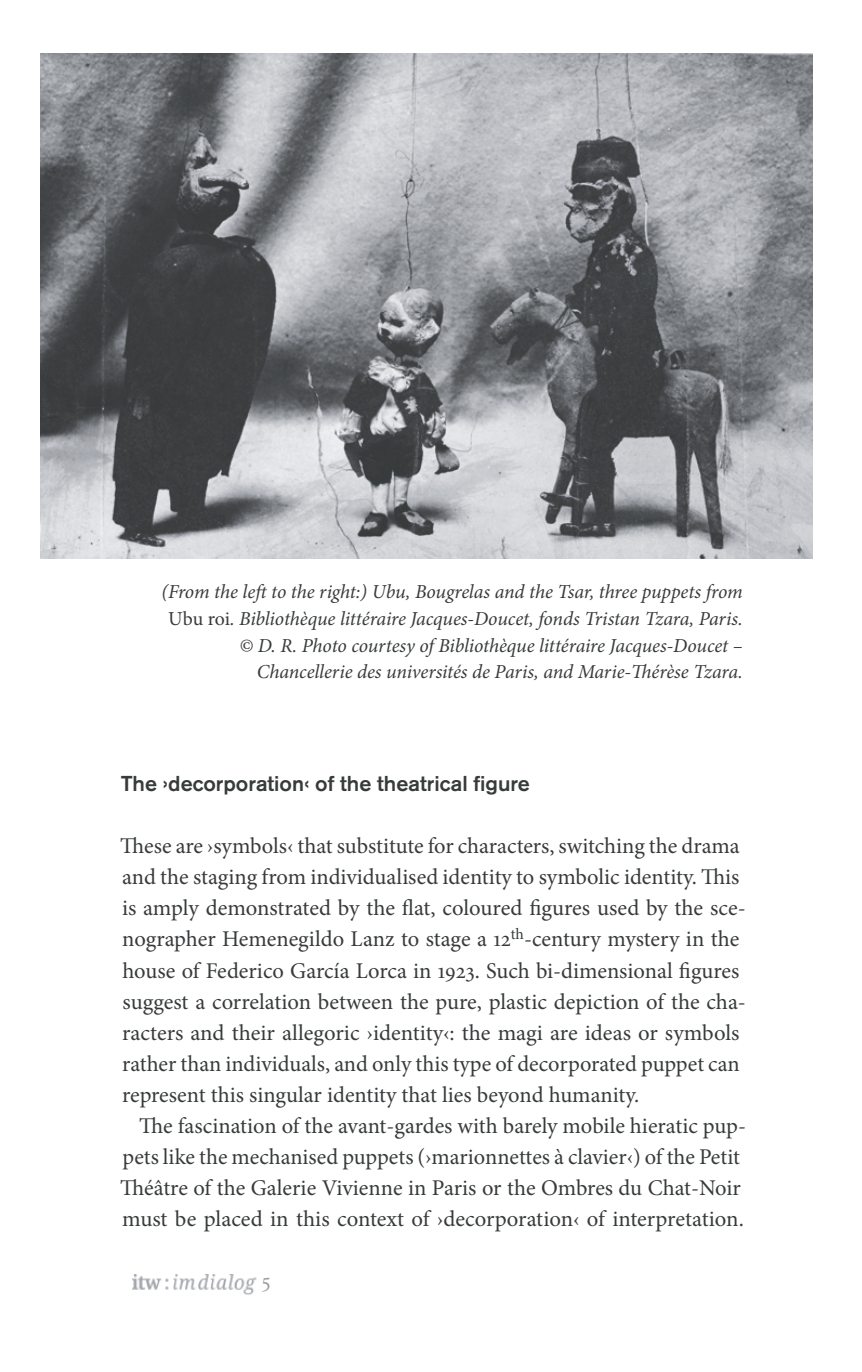
<style>
.page{position:relative;width:862px;height:1372px;background:#fff}
.page>*{position:absolute;margin:0;border:0;box-sizing:border-box;transform-origin:0 0}
.t1{font:22.5px/31.1px "Minion Pro";color:#383b3c}
.t2{font:22.5px "Minion Exp";color:#999ca1}
.t3{font:500 21.38px "Akzidenz Grotesk BE";color:#383b3c}
.t4{font:italic 19.8px/26.8px "Minion Pro";letter-spacing:-.01em;color:#383b3c;text-align:right}
.s1{font-style:normal}
.s2{font-family:"Minion Exp"}
</style>
<div class="page">
<img style="left:132px;top:1274px;width:125px;height:21px">
<img style="left:40px;top:54px;width:771px;height:505px">
<svg style="left:123px;top:54px;width:16px;height:12px"></svg>
<p class="t4" style="left:161px;top:578px;width:582px">(From the leftto the right:) Ubu, Bougrelas and the Tsar, three puppets from <span class="s1">Ubu roi</span>. Bibliothèque littéraire Jacques-Doucet, fonds Tristan Tzara, Paris. © D. R. Photo courtesy of Bibliothèque littéraire Jacques-Doucet – Chancellerie des universités de Paris, and Marie-Thérèse Tzara.</p>
<p class="t3" style="left:121px;top:770px;width:410px">The ›decorporation‹ of the theatrical figure</p>
<p class="t1" style="left:120px;top:830px;width:627px">These are ›symbols‹ that substitute for characters, switching the drama and the staging from individualised identity to symbolic identity. This is amply demonstrated by the flat, coloured figures used by the sce&shy;nographer Hemenegildo Lanz to stage a <span class="s2">12</span><sup>th</sup>-century mystery in the house of Federico García Lorca in <span class="s2">1923</span>. Such bi-dimensional figures suggest a correlation between the pure, plastic depiction of the cha&shy;racters and their allegoric ›identity‹: the magi are ideas or symbols rather than individuals, and only this type of decorporated puppet can represent this singular identity that lies beyond humanity.</p>
<p class="t1" style="left:120px;top:1110px;width:627px;text-indent:19px">The fascination of the avant-gardes with barely mobile hieratic pup&shy;pets like the mechanised puppets (›marionnettes à clavier‹) of the Petit Théâtre of the Galerie Vivienne in Paris or the Ombres du Chat-Noir must be placed in this context of ›decorporation‹ of interpretation.</p>
<p class="t2" style="left:261px;top:1271px;width:10px">5</p>
</div>
